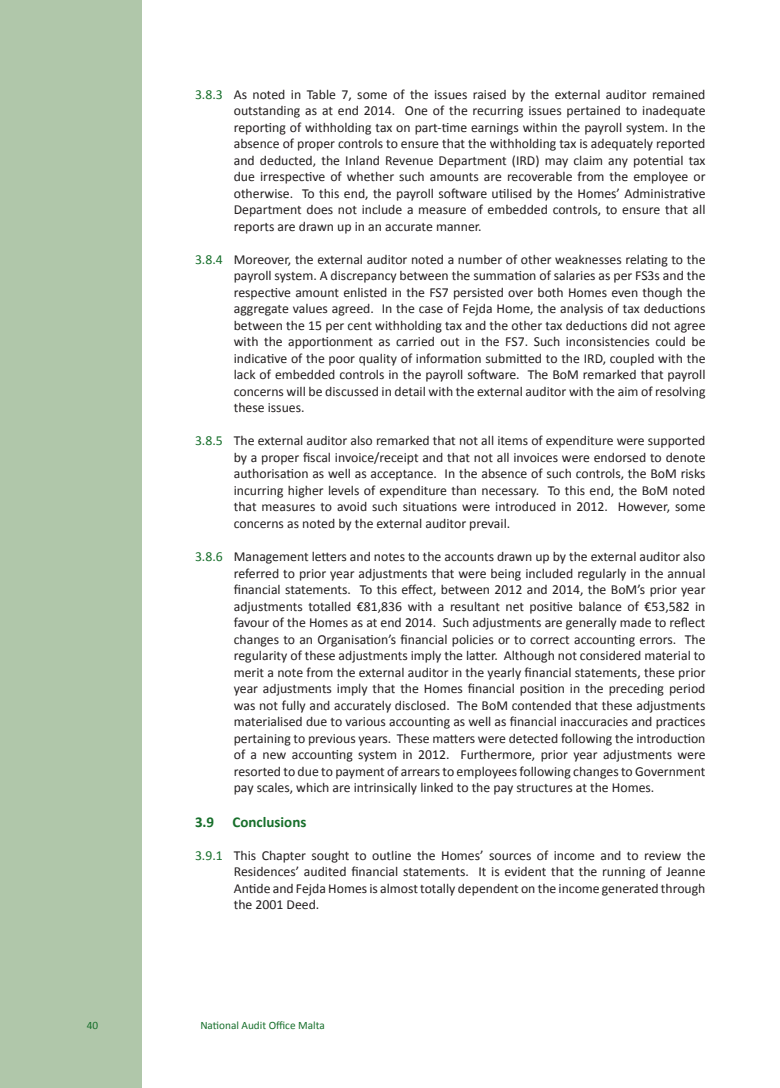
<style>
.page{position:relative;width:780px;height:1088px;background:#fff}
.page>*{position:absolute;margin:0;border:0;box-sizing:border-box;transform-origin:0 0}
.Heading_2{font:700 15px "Calibri";color:#176f2b}
.t1{font:13.75px/16.5px "Calibri";color:#231f20;text-align:justify}
.t2{font:11.25px "Calibri";color:#176f2b}
.s1{color:#176f2b}
</style>
<div class="page">
<div style="left:0;top:0;width:142px;height:1088px;background:#b0c7aa"></div>
<p class="t1" style="left:234px;top:86px;width:473px;text-indent:-39px"><span class="s1">3.8.3</span> As noted in Table 7, some of the issues raised by the external auditor remained outstanding as at end 2014. One of the recurring issues pertained to inadequate reporting of withholding tax on part-time earnings within the payroll system. In the absence of proper controls to ensure that the withholding tax is adequately reported and deducted, the Inland Revenue Department (IRD) may claim any potential tax due irrespective of whether such amounts are recoverable from the employee or otherwise. To this end, the payroll software utilised by the Homes’ Administrative Department does not include a measure of embedded controls, to ensure that all reports are drawn up in an accurate manner.</p>
<p class="t1" style="left:234px;top:251px;width:473px;text-indent:-39px"><span class="s1">3.8.4</span> Moreover, the external auditor noted a number of other weaknesses relating to the payroll system. A discrepancy between the summation of salaries as per FS3s and the respective amount enlisted in the FS7 persisted over both Homes even though the aggregate values agreed. In the case of Fejda Home, the analysis of tax deductions between the 15 per cent withholding tax and the other tax deductions did not agree with the apportionment as carried out in the FS7. Such inconsistencies could be indicative of the poor quality of information submitted to the IRD, coupled with the lack of embedded controls in the payroll software. The BoM remarked that payroll concerns will be discussed in detail with the external auditor with the aim of resolving these issues.</p>
<p class="t1" style="left:234px;top:432px;width:473px;text-indent:-39px"><span class="s1">3.8.5</span> The external auditor also remarked that not all items of expenditure were supported by a proper fiscal invoice/receipt and that not all invoices were endorsed to denote authorisation as well as acceptance. In the absence of such controls, the BoM risks incurring higher levels of expenditure than necessary. To this end, the BoM noted that measures to avoid such situations were introduced in 2012. However, some concerns as noted by the external auditor prevail.</p>
<p class="t1" style="left:234px;top:548px;width:473px;text-indent:-39px"><span class="s1">3.8.6</span> Management letters and notes to the accounts drawn up by the external auditor also referred to prior year adjustments that were being included regularly in the annual financial statements. To this effect, between 2012 and 2014, the BoM’s prior year adjustments totalled €81,836 with a resultant net positive balance of €53,582 in favour of the Homes as at end 2014. Such adjustments are generally made to reflect changes to an Organisation’s financial policies or to correct accounting errors. The regularity of these adjustments imply the latter. Although not considered material to merit a note from the external auditor in the yearly financial statements, these prior year adjustments imply that the Homes financial position in the preceding period was not fully and accurately disclosed. The BoM contended that these adjustments materialised due to various accounting as well as financial inaccuracies and practices pertaining to previous years. These matters were detected following the introduction of a new accounting system in 2012. Furthermore, prior year adjustments were resorted to due to payment of arrears to employees following changes to Government pay scales, which are intrinsically linked to the pay structures at the Homes.</p>
<p class="Heading_2" style="left:195px;top:811px;width:113px">3.9 Conclusions</p>
<p class="t1" style="left:234px;top:846px;width:473px;text-indent:-39px"><span class="s1">3.9.1</span> This Chapter sought to outline the Homes’ sources of income and to review the Residences’ audited financial statements. It is evident that the running of Jeanne Antide and Fejda Homes is almost totally dependent on the income generated through the 2001 Deed.</p>
<p class="t2" style="left:87px;top:1017px;width:13px">40</p>
<p class="t2" style="left:200px;top:1017px;width:126px">National Audit Office Malta</p>
</div>
